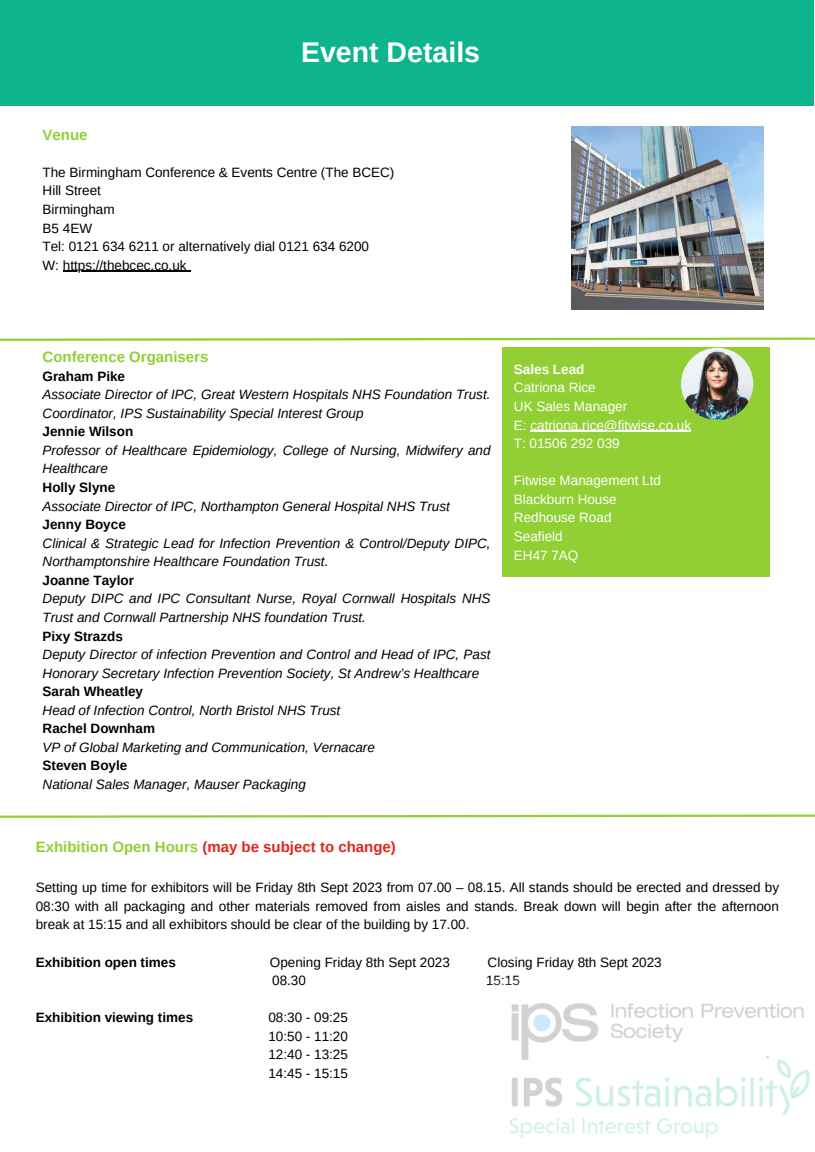
<style>
.page{position:relative;width:815px;height:1152px;background:#fff}
.page>*{position:absolute;margin:0;border:0;box-sizing:border-box;transform-origin:0 0}
.t1{font:700 28.5px "Arimo";color:#fff}
.t2{font:700 15px "Arimo";color:#e3241d}
.t3{font:700 15px "Arimo";color:#92cf34}
.t4{font:italic 13.5px/18.6px "Arimo";color:#000}
.t5{font:13.5px/18.6px "Arimo";color:#000;text-align:justify}
.t6{font:700 13.5px "Arimo";color:#000}
.t7{font:13.5px/18.6px "Arimo";color:#fff}
.t8{font:700 13.5px "Arimo";color:#fff}
.s1{color:#92cf34}
</style>
<div class="page">
<div style="left:502px;top:348px;width:267px;height:229px;background:#92cf34"></div>
<div style="left:0;top:0;width:813px;height:106px;background:#0eb48d"></div>
<img style="left:681px;top:348px;width:72px;height:72px;border-radius:50%">
<img style="left:571px;top:126px;width:192px;height:183px">
<hr style="left:63px;top:271px;width:124px;height:1px;background:#000">
<hr style="left:530px;top:431px;width:161px;height:1px;background:#fff">
<svg style="left:0;top:337px;width:814px;height:4px"></svg>
<svg style="left:0;top:814px;width:814px;height:4px"></svg>
<img style="left:510px;top:1003px;width:300px;height:135px">
<h1 class="t1" style="left:301px;top:37px;width:180px">Event Details</h1>
<p class="t3" style="left:43px;top:126px;width:46px">Venue</p>
<p class="t5" style="left:43px;top:163px;width:353px;text-align:left">The Birmingham Conference &amp; Events Centre (The BCEC)<br>Hill Street<br>Birmingham<br>B5 4EW<br>Tel: 0121 634 6211 or alternatively dial 0121 634 6200<br>W: https://thebcec.co.uk</p>
<p class="t3" style="left:43px;top:348px;width:167px">Conference Organisers</p>
<p class="t6" style="left:43px;top:368px;width:84px">Graham Pike</p>
<p class="t4" style="left:43px;top:385px;width:449px">Associate Director of IPC, Great Western Hospitals NHS Foundation Trust.<br>Coordinator, IPS Sustainability Special Interest Group</p>
<p class="t6" style="left:43px;top:424px;width:92px">Jennie Wilson</p>
<p class="t4" style="left:43px;top:441px;width:449px">Professor of Healthcare Epidemiology, College of Nursing, Midwifery and<br>Healthcare</p>
<p class="t6" style="left:43px;top:480px;width:74px">Holly Slyne</p>
<p class="t4" style="left:43px;top:497px;width:409px">Associate Director of IPC, Northampton General Hospital NHS Trust</p>
<p class="t6" style="left:43px;top:517px;width:85px">Jenny Boyce</p>
<p class="t4" style="left:43px;top:534px;width:449px">Clinical &amp; Strategic Lead for Infection Prevention &amp; Control/Deputy DIPC,<br>Northamptonshire Healthcare Foundation Trust.</p>
<p class="t6" style="left:43px;top:573px;width:93px">Joanne Taylor</p>
<p class="t4" style="left:43px;top:589px;width:449px">Deputy DIPC and IPC Consultant Nurse, Royal Cornwall Hospitals NHS<br>Trust and Cornwall Partnership NHS foundation Trust.</p>
<p class="t6" style="left:43px;top:628px;width:82px">Pixy Strazds</p>
<p class="t4" style="left:43px;top:645px;width:449px">Deputy Director of infection Prevention and Control and Head of IPC, Past<br>Honorary Secretary Infection Prevention Society, St Andrew’s Healthcare</p>
<p class="t6" style="left:43px;top:684px;width:102px">Sarah Wheatley</p>
<p class="t4" style="left:43px;top:701px;width:299px">Head of Infection Control, North Bristol NHS Trust</p>
<p class="t6" style="left:43px;top:721px;width:114px">Rachel Downham</p>
<p class="t4" style="left:43px;top:738px;width:334px">VP of Global Marketing and Communication, Vernacare</p>
<p class="t6" style="left:43px;top:758px;width:86px">Steven Boyle</p>
<p class="t4" style="left:43px;top:775px;width:265px">National Sales Manager, Mauser Packaging</p>
<p class="t8" style="left:514px;top:362px;width:72px">Sales Lead</p>
<p class="t7" style="left:514px;top:378px;width:179px">Catriona Rice<br>UK Sales Manager<br>E: catriona.rice@fitwise.co.uk<br>T: 01506 292 039</p>
<p class="t7" style="left:514px;top:471px;width:148px">Fitwise Management Ltd<br>Blackburn House<br>Redhouse Road<br>Seafield<br>EH47 7AQ</p>
<p class="t2" style="left:36px;top:839px;width:361px"><span class="s1">Exhibition Open Hours</span> (may be subject to change)</p>
<p class="t5" style="left:36px;top:878px;width:744px">Setting up time for exhibitors will be Friday 8th Sept 2023 from 07.00 – 08.15. All stands should be erected and dressed by 08:30 with all packaging and other materials removed from aisles and stands. Break down will begin after the afternoon break at 15:15 and all exhibitors should be clear of the building by 17.00.</p>
<p class="t6" style="left:36px;top:954px;width:142px">Exhibition open times</p>
<p class="t5" style="left:270px;top:953px;width:181px">Opening Friday 8th Sept 2023</p>
<p class="t5" style="left:487px;top:953px;width:175px">Closing Friday 8th Sept 2023</p>
<p class="t5" style="left:272px;top:971px;width:35px">08.30</p>
<p class="t5" style="left:486px;top:971px;width:35px">15:15</p>
<p class="t6" style="left:36px;top:1010px;width:159px">Exhibition viewing times</p>
<p class="t5" style="left:268px;top:1008px;width:81px">08:30 - 09:25<br>10:50 - 11:20<br>12:40 - 13:25<br>14:45 - 15:15</p>
</div>
